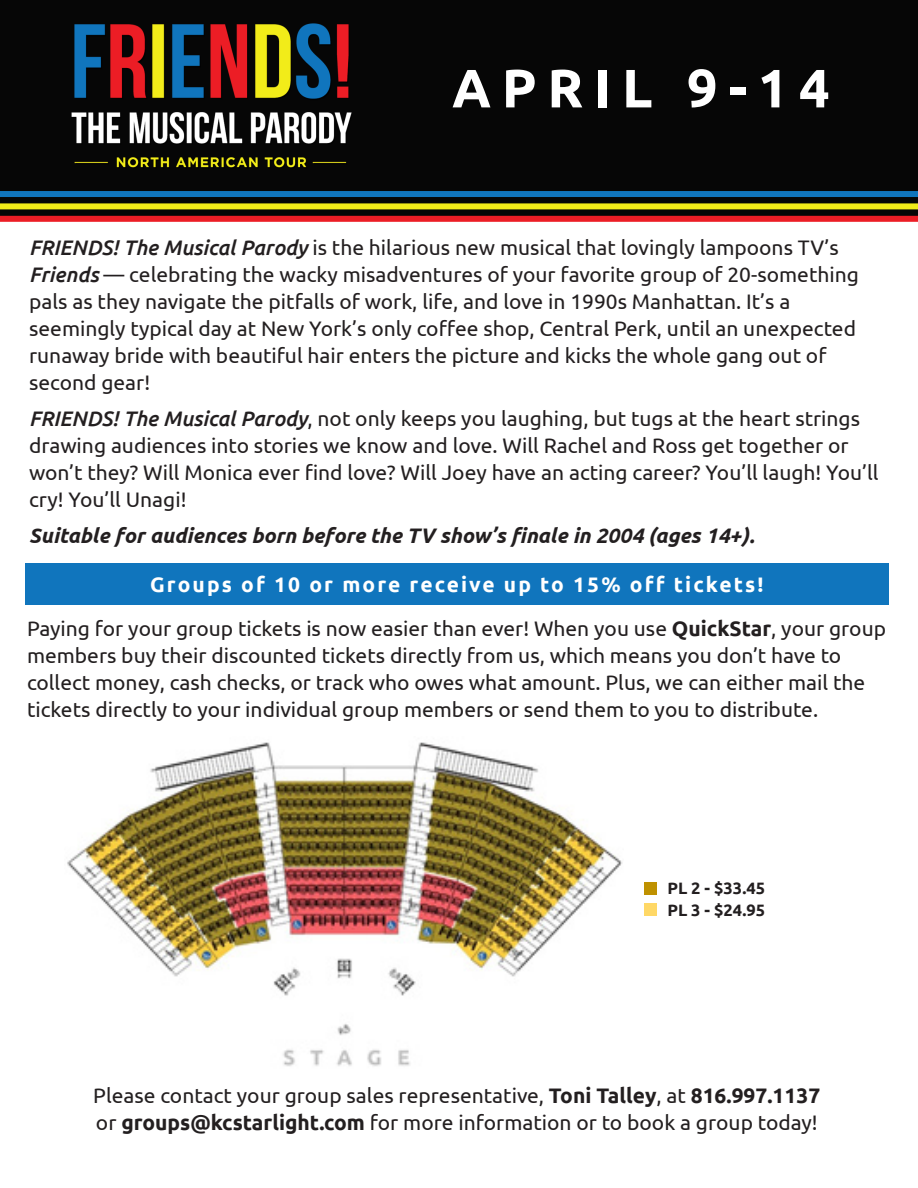
<style>
.page{position:relative;width:918px;height:1188px;background:#fff}
.page>*{position:absolute;margin:0;border:0;box-sizing:border-box;transform-origin:0 0}
.t1{font:700 54px "Ubuntu";letter-spacing:.2em;color:#fff}
.t2{font:21px/27px "Ubuntu";color:#231f20}
.t3{font:italic 700 21px "Ubuntu";color:#231f20}
.t4{font:700 21px "Ubuntu";letter-spacing:.1em;color:#fff}
.t5{font:700 16.5px "Ubuntu";color:#231f20}
.s1{font-weight:500;font-style:italic}
.s2{font-weight:700}
</style>
<div class="page">
<div style="left:25px;top:563px;width:864px;height:42px;background:#1075bd"></div>
<img style="left:67px;top:742px;width:556px;height:324px">
<img style="left:0;top:0;width:918px;height:216px">
<div style="left:0;top:216px;width:918px;height:6px;background:#ec1d25"></div>
<div style="left:0;top:203px;width:918px;height:6px;background:#f2ec19"></div>
<div style="left:0;top:191px;width:918px;height:6px;background:#1075bd"></div>
<svg style="left:645px;top:883px;width:12px;height:12px"></svg>
<svg style="left:645px;top:904px;width:12px;height:11px"></svg>
<p class="t1" style="left:452px;top:55px;width:379px">APRIL 9-14</p>
<p class="t2" style="left:29px;top:233px;width:831px"><span class="s1">FRIENDS! The Musical Parody</span> is the hilarious new musical that lovingly lampoons TV’s<br><span class="s1">Friends</span> — celebrating the wacky misadventures of your favorite group of 20-something pals as they navigate the pitfalls of work, life, and love in 1990s Manhattan. It’s a</p>
<p class="t2" style="left:29px;top:314px;width:828px">seemingly typical day at New York’s only coffee shop, Central Perk, until an unexpected runaway bride with beautiful hair enters the picture and kicks the whole gang out of</p>
<p class="t2" style="left:29px;top:368px;width:123px">second gear!</p>
<p class="t2" style="left:29px;top:404px;width:851px"><span class="s1">FRIENDS! The Musical Parody</span>, not only keeps you laughing, but tugs at the heart strings drawing audiences into stories we know and love. Will Rachel and Ross get together or won’t they? Will Monica ever find love? Will Joey have an acting career? You’ll laugh! You’ll cry! You’ll Unagi!</p>
<p class="t3" style="left:29px;top:522px;width:727px">Suitable for audiences born before the TV show’s finale in 2004 (ages 14+).</p>
<p class="t4" style="left:150px;top:572px;width:615px">Groups of 10 or more receive up to 15% off tickets!</p>
<p class="t2" style="left:27px;top:615px;width:861px">Paying for your group tickets is now easier than ever! When you use <span class="s2">QuickStar</span>, your group members buy their discounted tickets directly from us, which means you don’t have to collect money, cash checks, or track who owes what amount. Plus, we can either mail the tickets directly to your individual group members or send them to you to distribute.</p>
<p class="t5" style="left:667px;top:878px;width:99px">PL 2 - $33.45</p>
<p class="t5" style="left:667px;top:900px;width:99px">PL 3 - $24.95</p>
<p class="t2" style="left:93px;top:1081px;width:729px">Please contact your group sales representative, <span class="s2">Toni Talley</span>, at <span class="s2">816.997.1137</span></p>
<p class="t2" style="left:96px;top:1108px;width:723px">or <span class="s2">groups@kcstarlight.com</span> for more information or to book a group today!</p>
</div>
